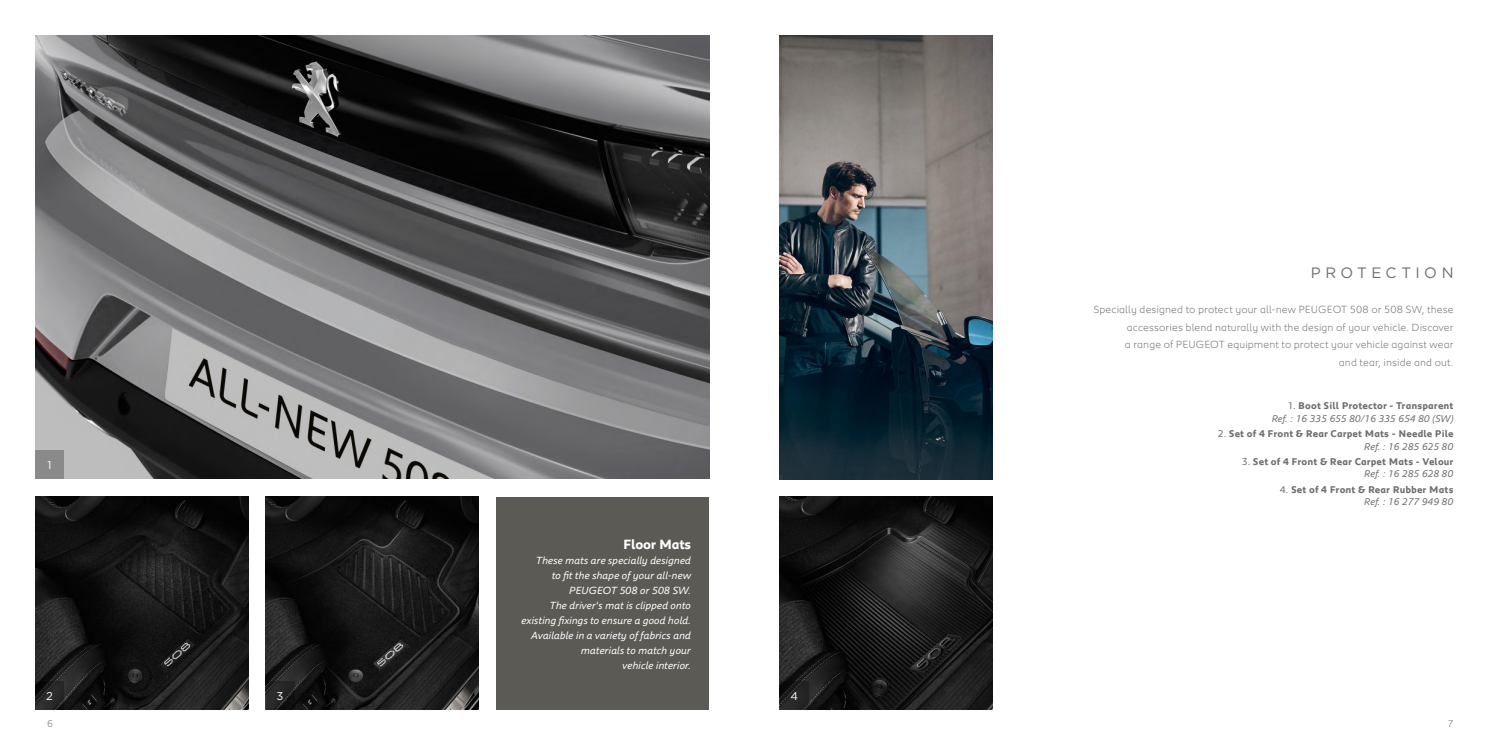
<style>
.page{position:relative;width:1489px;height:745px;background:#fff}
.page>*{position:absolute;margin:0;border:0;box-sizing:border-box;transform-origin:0 0}
.t1{font:15px "Gotham";letter-spacing:.295em;color:#6e6e6d}
.t2{font:700 13.75px "Peugeot";letter-spacing:-.02em;color:#fff}
.t3{font:11.25px "Gotham";color:#fff}
.t4{font:italic 10.62px/15px "Peugeot";letter-spacing:-.01em;color:#fff;text-align:right}
.t5{font:300 10.62px/17.5px "Peugeot";letter-spacing:.01em;color:#6e6e6d;text-align:right}
.t6{font:700 10px/12.5px "Peugeot";letter-spacing:.01em;color:#6e6e6d;text-align:right}
.t7{font:italic 10px/12.5px "Peugeot";color:#6e6e6d;text-align:right}
.t8{font:300 10px "Peugeot";color:#6e6e6d}
.s1{font-style:normal}
.s2{font-weight:700;font-style:normal}
.s3{font-weight:400}
.s4{font-weight:400;font-style:italic}
</style>
<div class="page">
<img style="left:35px;top:35px;width:674px;height:443px">
<img style="left:780px;top:35px;width:212px;height:443px">
<div style="left:35px;top:450px;width:29px;height:28px;background:#8a8a8b"></div>
<img style="left:266px;top:496px;width:212px;height:213px">
<svg style="left:266px;top:680px;width:28px;height:29px"></svg>
<img style="left:35px;top:496px;width:213px;height:213px">
<svg style="left:35px;top:680px;width:29px;height:29px"></svg>
<img style="left:780px;top:496px;width:212px;height:213px">
<svg style="left:780px;top:680px;width:28px;height:29px"></svg>
<div style="left:496px;top:496px;width:213px;height:213px;background:#5b5a55"></div>
<p class="t3" style="left:48px;top:458px;width:6px">1</p>
<p class="t2" style="left:623px;top:534px;width:70px">Floor Mats</p>
<p class="t4" style="left:521px;top:551px;width:171px">These mats are specially designed<br>to fit the shape of your all-new<br>PEUGEOT 508 or 508 SW.<br>The driver's mat is clipped onto existing fixings to ensure a good hold.<br>Available in a variety of fabrics and materials to match your<br>vehicle interior.</p>
<p class="t3" style="left:46px;top:688px;width:8px">2</p>
<p class="t3" style="left:276px;top:688px;width:8px">3</p>
<p class="t3" style="left:790px;top:688px;width:9px">4</p>
<h1 class="t1" style="left:1310px;top:263px;width:144px">PROTECTION</h1>
<p class="t5" style="left:1093px;top:300px;width:361px">Specially designed to protect your all-new PEUGEOT 508 or 508 SW, these accessories blend naturally with the design of your vehicle. Discover<br>a range of PEUGEOT equipment to protect your vehicle against wear<br>and tear, inside and out.</p>
<p class="t7" style="left:1271px;top:399px;width:183px"><span class="s1">1.</span> <span class="s2">Boot Sill Protector - Transparent<br></span>Ref. : 16 335 655 80/16 335 654 80 (SW)</p>
<p class="t6" style="left:1217px;top:427px;width:237px"><span class="s3">2.</span> Set of 4 Front &amp; Rear Carpet Mats - Needle Pile<br><span class="s4">Ref. : 16 285 625 80</span></p>
<p class="t6" style="left:1241px;top:454px;width:213px"><span class="s3">3.</span> Set of 4 Front &amp; Rear Carpet Mats - Velour<br><span class="s4">Ref. : 16 285 628 80</span></p>
<p class="t6" style="left:1279px;top:482px;width:175px"><span class="s3">4.</span> Set of 4 Front &amp; Rear Rubber Mats<br><span class="s4">Ref. : 16 277 949 80</span></p>
<p class="t8" style="left:47px;top:716px;width:7px">6</p>
<p class="t8" style="left:1447px;top:716px;width:7px">7</p>
</div>
